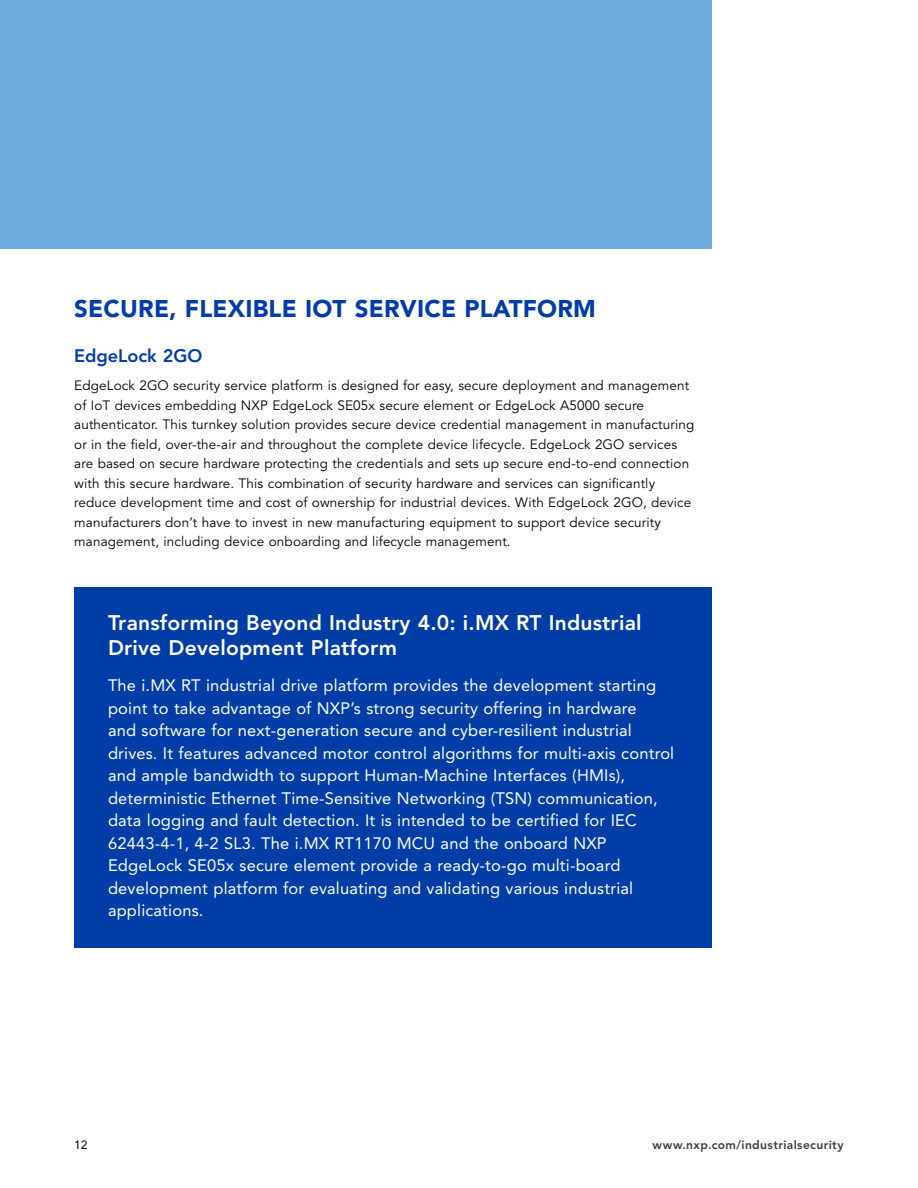
<style>
.page{position:relative;width:918px;height:1188px;background:#fff}
.page>*{position:absolute;margin:0;border:0;box-sizing:border-box;transform-origin:0 0}
.t1{font:900 24px "Avenir LT Std";letter-spacing:.01em;color:#003da6}
.t2{font:800 21px/25.5px "Avenir LT Std";letter-spacing:.01em;color:#fff}
.t3{font:800 18px "Avenir LT Std";color:#003da6}
.t4{font:16.5px/22.5px "Avenir LT Std";letter-spacing:.01em;color:#fff}
.t5{font:13.5px/19.5px "Avenir LT Std";letter-spacing:.01em;color:#000}
.t6{font:800 12px "Avenir LT Std";letter-spacing:.035em;color:#3d3c3d}
.t7{font:12px "Avenir LT Std";color:#000}
</style>
<div class="page">
<div style="left:0;top:0;width:712px;height:248px;background:#6dacde"></div>
<div style="left:74px;top:587px;width:638px;height:100px;background:#003da6"></div>
<div style="left:74px;top:652px;width:638px;height:295px;background:#003da6"></div>
<h1 class="t1" style="left:74px;top:295px;width:523px">SECURE, FLEXIBLE IOT SERVICE PLATFORM</h1>
<h3 class="t3" style="left:74px;top:345px;width:130px">EdgeLock 2GO</h3>
<p class="t5" style="left:74px;top:376px;width:622px">EdgeLock 2GO security service platform is designed for easy, secure deployment and management of IoT devices embedding NXP EdgeLock SE05x secure element or EdgeLock A5000 secure authenticator. This turnkey solution provides secure device credential management in manufacturing or in the field, over-the-air and throughout the complete device lifecycle. EdgeLock 2GO services are based on secure hardware protecting the credentials and sets up secure end-to-end connection with this secure hardware. This combination of security hardware and services can significantly reduce development time and cost of ownership for industrial devices. With EdgeLock 2GO, device manufacturers don’t have to invest in new manufacturing equipment to support device security management, including device onboarding and lifecycle management.</p>
<h2 class="t2" style="left:108px;top:610px;width:535px">Transforming Beyond Industry 4.0: i.MX RT Industrial<br>Drive Development Platform</h2>
<p class="t4" style="left:108px;top:674px;width:568px">The i.MX RT industrial drive platform provides the development starting point to take advantage of NXP’s strong security offering in hardware<br>and software for next-generation secure and cyber-resilient industrial drives. It features advanced motor control algorithms for multi-axis control and ample bandwidth to support Human-Machine Interfaces (HMIs), deterministic Ethernet Time-Sensitive Networking (TSN) communication, data logging and fault detection. It is intended to be certified for IEC 62443-4-1, 4-2 SL3. The i.MX RT1170 MCU and the onboard NXP EdgeLock SE05x secure element provide a ready-to-go multi-board development platform for evaluating and validating various industrial applications.</p>
<p class="t7" style="left:74px;top:1137px;width:15px">12</p>
<p class="t6" style="left:652px;top:1137px;width:193px">www.nxp.com/industrialsecurity</p>
</div>
